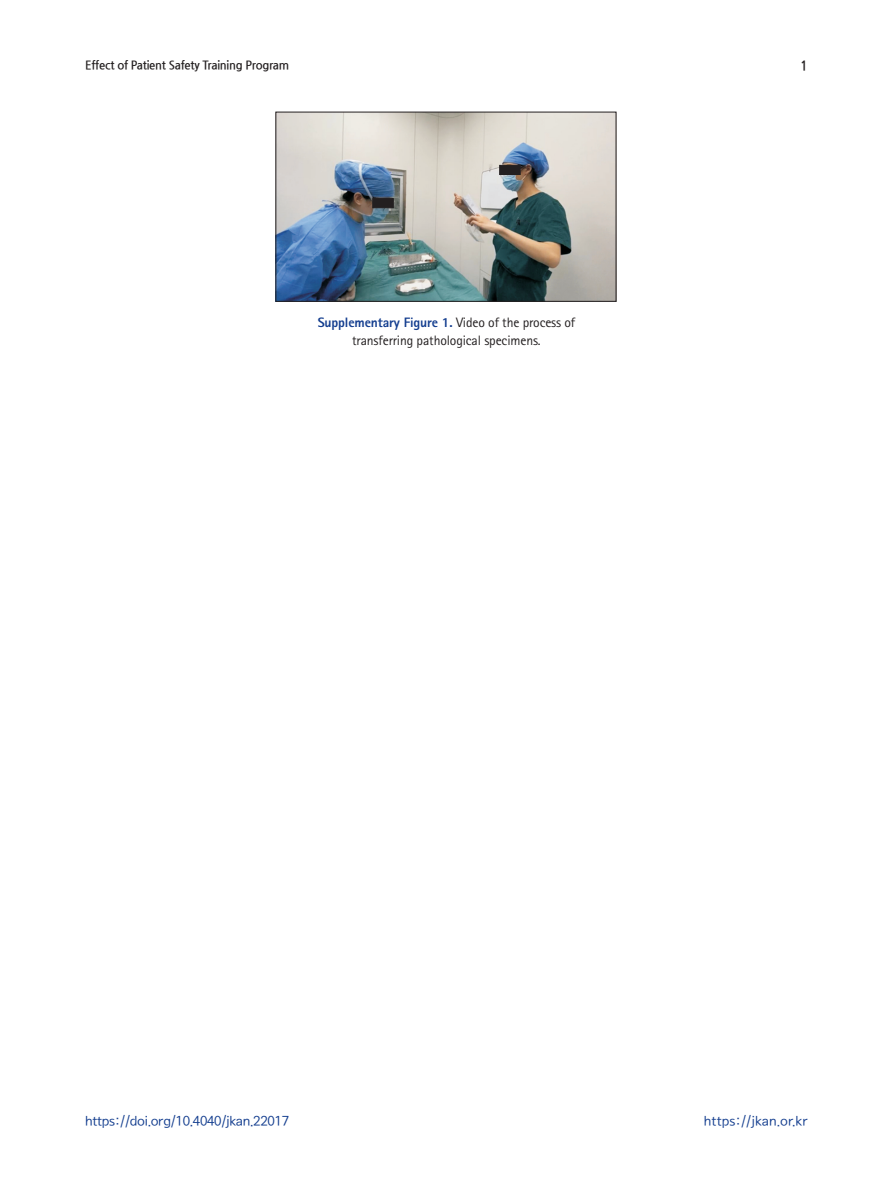
<style>
.page{position:relative;width:893px;height:1191px;background:#fff}
.page>*{position:absolute;margin:0;border:0;box-sizing:border-box;transform-origin:0 0}
.t1{font:13.65px/18px "Rotis Sans Serif Std";letter-spacing:-.01em;color:#231f20;text-align:center}
.t2{font:13.5px "Seoul Namsan M";letter-spacing:-.025em;color:#143e8f}
.t3{font:13.5px "Seoul Namsan M";color:#143e8f}
.t4{font:700 13.5px "Nanum Gothic";color:#231f20;scale:.95 1}
.t5{font:700 12px "Nanum Gothic";letter-spacing:-.02em;color:#231f20;scale:.95 1}
.s1{font-weight:800;color:#143e8f}
</style>
<div class="page">
<img style="left:278px;top:114px;width:336px;height:185px">
<div style="left:373px;top:198px;width:20px;height:10px;background:#231f20"></div>
<div style="left:499px;top:165px;width:21px;height:10px;background:#231f20"></div>
<p class="t5" style="left:85px;top:59px;width:216px">Effect of Patient Safety Training Program</p>
<p class="t1" style="left:318px;top:313px;width:259px"><span class="s1">Supplementary Figure 1.</span> Video of the process of transferring pathological specimens.</p>
<p class="t4" style="left:800px;top:59px;width:10px">1</p>
<p class="t2" style="left:85px;top:1114px;width:206px">https://doi.org/10.4040/jkan.22017</p>
<p class="t3" style="left:704px;top:1114px;width:106px">https://jkan.or.kr</p>
</div>
